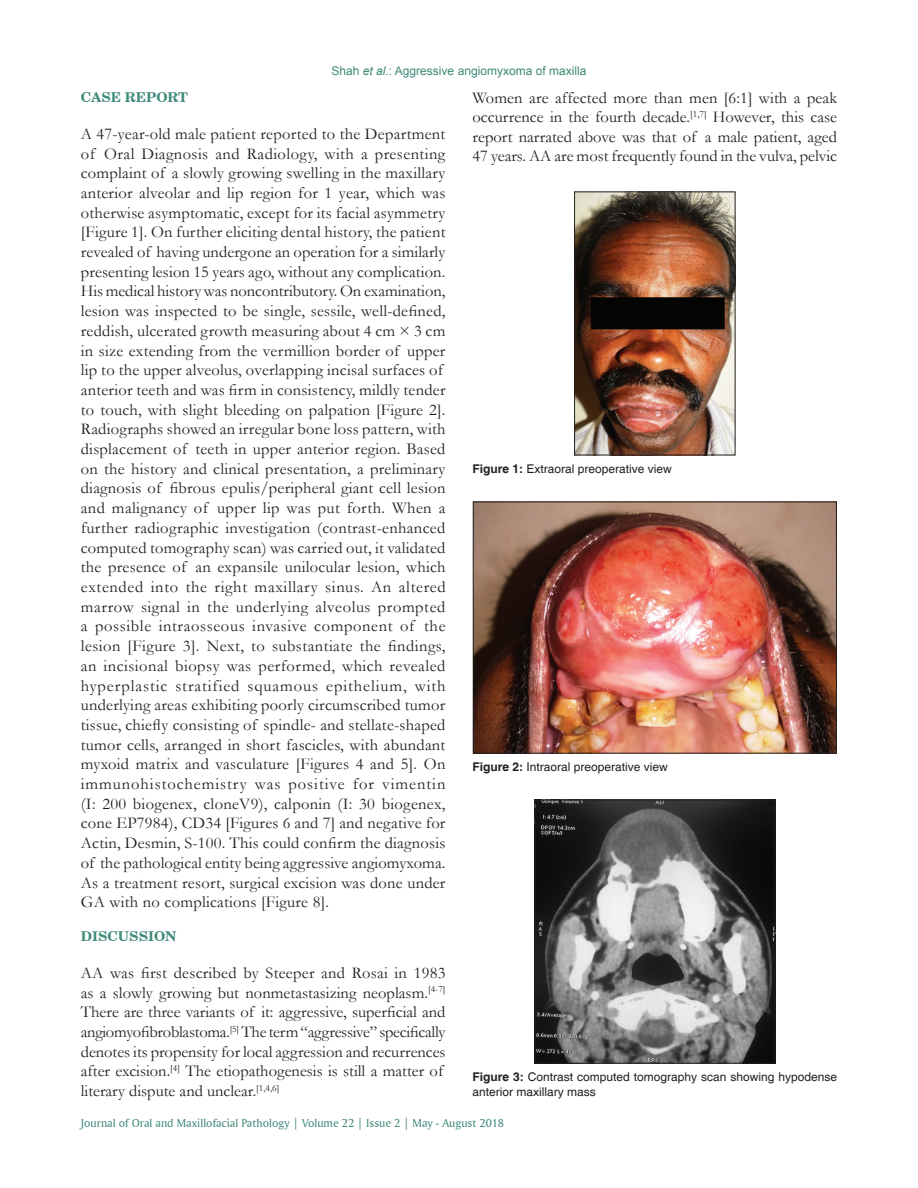
<style>
.page{position:relative;width:918px;height:1188px;background:#fff}
.page>*{position:absolute;margin:0;border:0;box-sizing:border-box;transform-origin:0 0}
.TX{font:16.5px/19.6px "Garamond";letter-spacing:.015em;color:#231f20}
.t1{font:700 13.5px "Century Schoolbook BT";color:#3f897a}
.FGC{font:12px/15px "Helvetica";color:#231f20}
.t2{font:12px "Amerigo BT Roman A";color:#3f897a}
.t3{font:12px "Arial";color:#3f897a}
.s1{font-style:italic}
.s2{font-weight:700}
</style>
<div class="page">
<img style="left:576px;top:194px;width:157px;height:259px">
<div style="left:574px;top:192px;width:161px;height:263px;border:1px solid #231f20"></div>
<img style="left:475px;top:504px;width:360px;height:247px">
<div style="left:473px;top:502px;width:364px;height:251px;border:1px solid #231f20"></div>
<img style="left:537px;top:802px;width:236px;height:259px">
<div style="left:535px;top:800px;width:240px;height:263px;border:1px solid #231f20"></div>
<p class="t3" style="left:332px;top:62px;width:256px">Shah <span class="s1">et al.</span>: Aggressive angiomyxoma of maxilla</p>
<h1 class="t1" style="left:81px;top:89px;width:108px">CASE REPORT</h1>
<p class="TX" style="left:81px;top:123px;width:366px">A 47‑year‑old male patient reported to the Department of Oral Diagnosis and Radiology, with a presenting complaint of a slowly growing swelling in the maxillary anterior alveolar and lip region for 1 year, which was otherwise asymptomatic, except for its facial asymmetry [Figure 1]. On further eliciting dental history, the patient revealed of having undergone an operation for a similarly presenting lesion 15 years ago, without any complication.<br>His medical history was noncontributory. On examination, lesion was inspected to be single, sessile, well‑defined, reddish, ulcerated growth measuring about 4 cm × 3 cm in size extending from the vermillion border of upper lip to the upper alveolus, overlapping incisal surfaces of anterior teeth and was firm in consistency, mildly tender to touch, with slight bleeding on palpation [Figure 2].<br>Radiographs showed an irregular bone loss pattern, with displacement of teeth in upper anterior region. Based on the history and clinical presentation, a preliminary diagnosis of fibrous epulis/peripheral giant cell lesion and malignancy of upper lip was put forth. When a further radiographic investigation (contrast‑enhanced computed tomography scan) was carried out, it validated the presence of an expansile unilocular lesion, which extended into the right maxillary sinus. An altered marrow signal in the underlying alveolus prompted a possible intraosseous invasive component of the lesion [Figure 3]. Next, to substantiate the findings, an incisional biopsy was performed, which revealed hyperplastic stratified squamous epithelium, with underlying areas exhibiting poorly circumscribed tumor tissue, chiefly consisting of spindle‑ and stellate‑shaped tumor cells, arranged in short fascicles, with abundant myxoid matrix and vasculature [Figures 4 and 5]. On immunohistochemistry was positive for vimentin (I: 200 biogenex, cloneV9), calponin (I: 30 biogenex, cone EP7984), CD34 [Figures 6 and 7] and negative for Actin, Desmin, S‑100. This could confirm the diagnosis of the pathological entity being aggressive angiomyxoma.<br>As a treatment resort, surgical excision was done under GA with no complications [Figure 8].</p>
<h1 class="t1" style="left:81px;top:928px;width:97px">DISCUSSION</h1>
<p class="TX" style="left:81px;top:963px;width:366px">AA was first described by Steeper and Rosai in 1983 as a slowly growing but nonmetastasizing neoplasm.<sup>[4‑7] </sup>There are three variants of it: aggressive, superficial and angiomyofibroblastoma.<sup>[5]</sup> The term “aggressive” specifically denotes its propensity for local aggression and recurrences after excision.<sup>[4]</sup> The etiopathogenesis is still a matter of literary dispute and unclear.<sup>[1,4,6]</sup></p>
<p class="TX" style="left:472px;top:87px;width:366px;text-align:justify">Women are affected more than men [6:1] with a peak occurrence in the fourth decade.<sup>[1,7]</sup> However, this case report narrated above was that of a male patient, aged 47 years. AA are most frequently found in the vulva, pelvic</p>
<p class="FGC" style="left:472px;top:462px;width:201px"><span class="s2">Figure 1:</span> Extraoral preoperative view</p>
<p class="FGC" style="left:472px;top:760px;width:197px"><span class="s2">Figure 2:</span> Intraoral preoperative view</p>
<p class="FGC" style="left:472px;top:1070px;width:366px"><span class="s2">Figure 3:</span> Contrast computed tomography scan showing hypodense anterior maxillary mass</p>
<p class="t2" style="left:81px;top:1116px;width:425px">Journal of Oral and Maxillofacial Pathology | Volume 22 | Issue 2 | May - August 2018</p>
</div>
